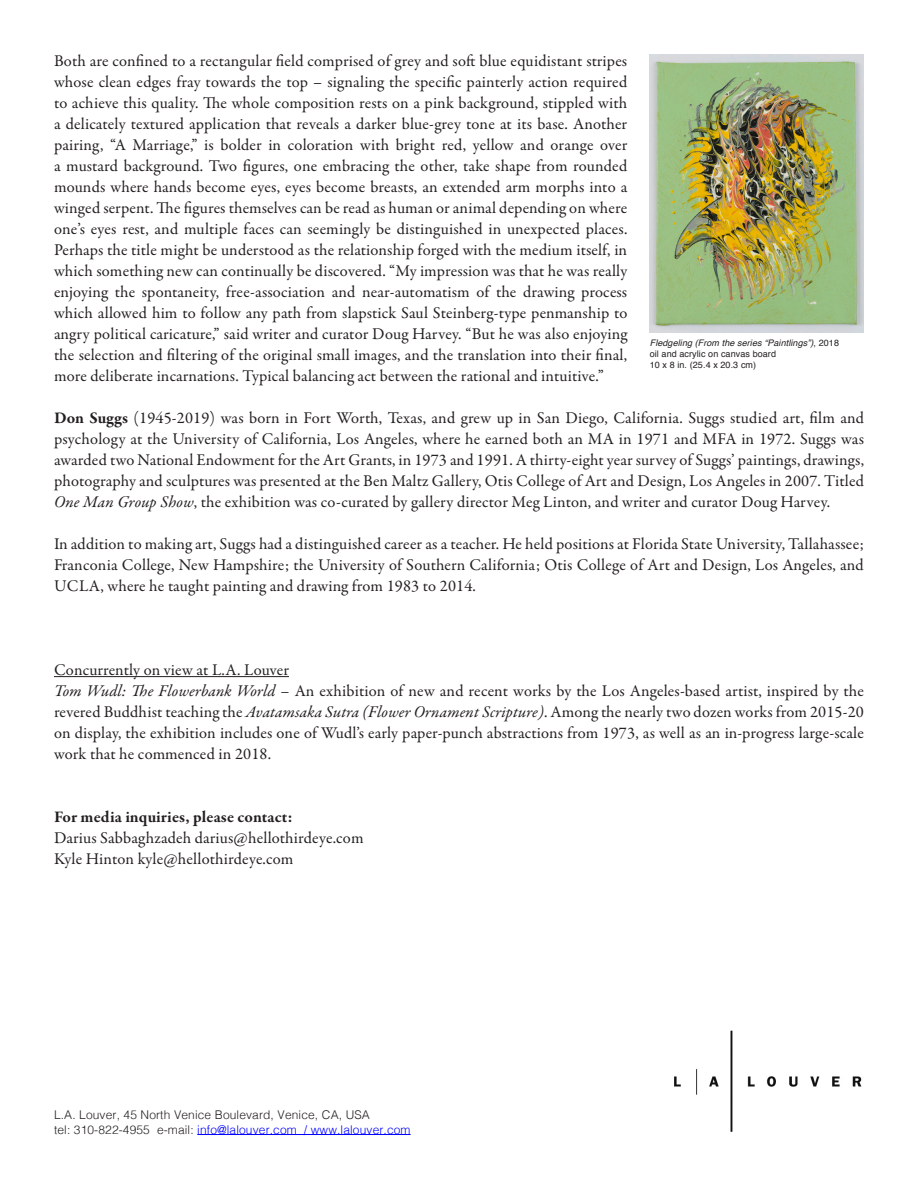
<style>
.page{position:relative;width:918px;height:1188px;background:#fff}
.page>*{position:absolute;margin:0;border:0;box-sizing:border-box;transform-origin:0 0}
.Body_Text{font:16.5px/21px "Garamond Premr Pro";letter-spacing:.005em;color:#231f20;text-align:justify}
.Body_Text-2{font:700 16.5px "Garamond Premr Pro";letter-spacing:.005em;color:#231f20}
.t1{font:300 12px "Helvetica";letter-spacing:.01em;color:#00f}
.t2{font:300 12px "Helvetica";letter-spacing:.01em;color:#231f20}
.t3{font:9px "Helvetica";letter-spacing:.01em;color:#231f20}
.t4{font:italic 9px "Helvetica";letter-spacing:.01em;color:#231f20}
.s1{font-weight:700}
.s2{font-style:italic}
.s3{font-style:normal}
.s4{color:#231f20}
</style>
<div class="page">
<hr style="left:54px;top:676px;width:235px;height:1px;background:#231f20">
<hr style="left:197px;top:1134px;width:214px;height:1px;background:#00f">
<img style="left:650px;top:54px;width:214px;height:279px">
<img style="left:674px;top:1030px;width:188px;height:102px">
<p class="Body_Text" style="left:54px;top:51px;width:575px">Both are confined to a rectangular field comprised of grey and soft blue equidistant stripes whose clean edges fray towards the top – signaling the specific painterly action required to achieve this quality. The whole composition rests on a pink background, stippled with a delicately textured application that reveals a darker blue-grey tone at its base. Another pairing, “A Marriage,” is bolder in coloration with bright red, yellow and orange over a mustard background. Two figures, one embracing the other, take shape from rounded mounds where hands become eyes, eyes become breasts, an extended arm morphs into a winged serpent. The figures themselves can be read as human or animal depending on where one’s eyes rest, and multiple faces can seemingly be distinguished in unexpected places.<br>Perhaps the title might be understood as the relationship forged with the medium itself, in which something new can continually be discovered. “My impression was that he was really enjoying the spontaneity, free-association and near-automatism of the drawing process which allowed him to follow any path from slapstick Saul Steinberg-type penmanship to angry political caricature,” said writer and curator Doug Harvey. “But he was also enjoying the selection and filtering of the original small images, and the translation into their final, more deliberate incarnations. Typical balancing act between the rational and intuitive.”</p>
<p class="Body_Text" style="left:54px;top:408px;width:812px"><span class="s1">Don Suggs</span> (1945-2019) was born in Fort Worth, Texas, and grew up in San Diego, California. Suggs studied art, film and psychology at the University of California, Los Angeles, where he earned both an MA in 1971 and MFA in 1972. Suggs was awarded two National Endowment for the Art Grants, in 1973 and 1991. A thirty-eight year survey of Suggs’ paintings, drawings, photography and sculptures was presented at the Ben Maltz Gallery, Otis College of Art and Design, Los Angeles in 2007. Titled <span class="s2">One Man Group Show</span>, the exhibition was co-curated by gallery director Meg Linton, and writer and curator Doug Harvey.</p>
<p class="Body_Text" style="left:54px;top:534px;width:812px">In addition to making art, Suggs had a distinguished career as a teacher. He held positions at Florida State University, Tallahassee; Franconia College, New Hampshire; the University of Southern California; Otis College of Art and Design, Los Angeles, and UCLA, where he taught painting and drawing from 1983 to 2014.</p>
<p class="t4" style="left:650px;top:336px;width:191px">Fledgeling (From the series “Paintlings”)<span class="s3">, 2018</span></p>
<p class="t3" style="left:650px;top:347px;width:128px">oil and acrylic on canvas board</p>
<p class="t3" style="left:650px;top:358px;width:108px">10 x 8 in. (25.4 x 20.3 cm)</p>
<p class="Body_Text" style="left:54px;top:660px;width:237px">Concurrently on view at L.A. Louver</p>
<p class="Body_Text" style="left:54px;top:681px;width:812px"><span class="s2">Tom Wudl: The Flowerbank World –</span> An exhibition of new and recent works by the Los Angeles-based artist, inspired by the revered Buddhist teaching the <span class="s2">Avatamsaka Sutra (Flower Ornament Scripture)</span>. Among the nearly two dozen works from 2015-20 on display, the exhibition includes one of Wudl’s early paper-punch abstractions from 1973, as well as an in-progress large-scale work that he commenced in 2018.</p>
<p class="Body_Text-2" style="left:54px;top:807px;width:240px">For media inquiries, please contact:</p>
<p class="Body_Text" style="left:54px;top:828px;width:311px">Darius Sabbaghzadeh darius@hellothirdeye.com</p>
<p class="Body_Text" style="left:54px;top:849px;width:241px">Kyle Hinton kyle@hellothirdeye.com</p>
<p class="t2" style="left:54px;top:1105px;width:317px">L.A. Louver, 45 North Venice Boulevard, Venice, CA, USA</p>
<p class="t1" style="left:54px;top:1119px;width:358px"><span class="s4">tel: 310-822-4955 e-mail:</span> info@lalouver.com / www.lalouver.com</p>
</div>
